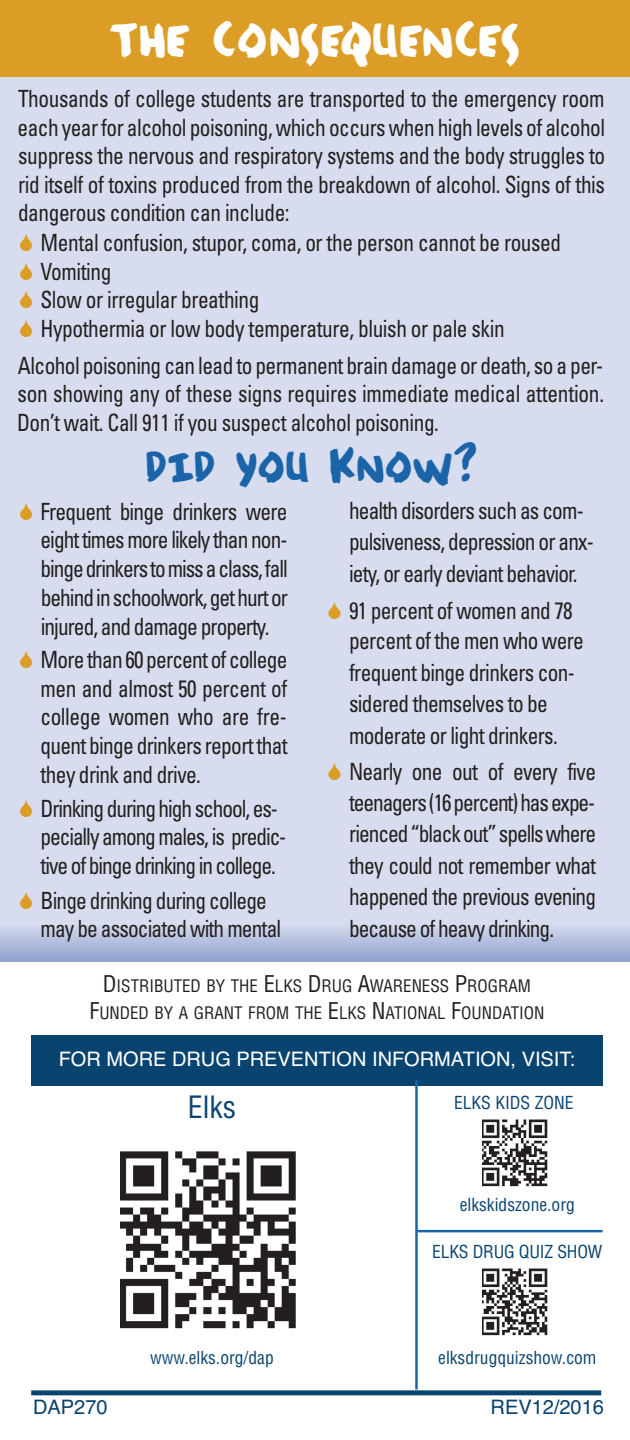
<style>
.page{position:relative;width:630px;height:1440px;background:#fff}
.page>*{position:absolute;margin:0;border:0;box-sizing:border-box;transform-origin:0 0}
.t1{font:50px "House Paint";color:#fff}
.t2{font:45px "House Paint";letter-spacing:-.02em;color:#1b64aa}
.t3{font:condensed 30px "Helvetica";color:#09436f}
.t4{font:condensed 23.75px/31.2px "Univers";letter-spacing:-.025em;color:#231f20;text-align:justify;scale:.9 1}
.t5{font:condensed 23.75px/28.5px "Univers";letter-spacing:-.05em;color:#231f20;scale:.9 1}
.t6{font:20px "Helvetica";color:#fff}
.t7{font:20px "Helvetica";color:#09436f}
.t8{font:condensed 17.5px "Helvetica";color:#09436f}
.t9{font:condensed 17px/27px "Helvetica";color:#231f20;text-align:center}
.s1{font-size:22.5px}
</style>
<div class="page">
<div style="left:0;top:0;width:630px;height:961px;background:#d7ddee"></div>
<div style="left:0;top:0;width:630px;height:78px;background:#db9d25"></div>
<div style="left:0;top:925px;width:630px;height:36px;background:linear-gradient(to bottom,#d2d8eb,#91a5d0)"></div>
<div style="left:31px;top:1035px;width:572px;height:50px;background:#09436f"></div>
<div style="left:31px;top:1390px;width:570px;height:5px;background:#09436f"></div>
<img style="left:482px;top:1119px;width:66px;height:68px">
<img style="left:482px;top:1268px;width:66px;height:68px">
<hr style="left:415px;top:1080px;width:3px;height:310px;background:#1b64aa">
<hr style="left:416px;top:1230px;width:187px;height:2px;background:#1b64aa">
<img style="left:121px;top:1151px;width:175px;height:178px">
<h1 class="t1" style="left:109px;top:3px;width:414px">The Consequences</h1>
<p class="t4" style="left:18px;top:85px;width:653px">Thousands of college students are transported to the emergency room</p>
<p class="t4" style="left:18px;top:114px;width:654px">each year for alcohol poisoning, which occurs when high levels of alcohol</p>
<p class="t4" style="left:18px;top:142px;width:654px">suppress the nervous and respiratory systems and the body struggles to</p>
<p class="t4" style="left:18px;top:171px;width:654px">rid itself of toxins produced from the breakdown of alcohol. Signs of this</p>
<p class="t4" style="left:18px;top:199px;width:303px">dangerous condition can include:</p>
<p class="t4" style="left:41px;top:229px;width:580px">Mental confusion, stupor, coma, or the person cannot be roused</p>
<p class="t4" style="left:41px;top:257px;width:80px">Vomiting</p>
<p class="t4" style="left:41px;top:286px;width:245px">Slow or irregular breathing</p>
<p class="t4" style="left:41px;top:315px;width:517px">Hypothermia or low body temperature, bluish or pale skin</p>
<p class="t4" style="left:17px;top:353px;width:654px;line-height:28.5px">Alcohol poisoning can lead to permanent brain damage or death, so a per&shy;son showing any of these signs requires immediate medical attention.<br>Don’t wait. Call 911 if you suspect alcohol poisoning.</p>
<h2 class="t2" style="left:146px;top:434px;width:333px">Did You Know?</h2>
<p class="t4" style="left:40px;top:499px;width:276px;line-height:28.8px">Frequent binge drinkers were eight times more likely than non&shy;bingedrinkerstomissaclass,fall behindinschoolwork,gethurtor injured, and damage property.</p>
<p class="t4" style="left:40px;top:648px;width:276px;line-height:28.8px">More than 60 percent of college men and almost 50 percent of college women who are fre&shy;quent binge drinkers reportthat they drink and drive.</p>
<p class="t5" style="left:41px;top:796px;width:275px">Drinking during high school, es&shy;pecially among males, is predic&shy;tive of binge drinking in college.</p>
<p class="t4" style="left:41px;top:888px;width:269px;line-height:28px">Binge drinking during college may be associated with mental</p>
<p class="t4" style="left:349px;top:496px;width:274px;text-align:left">health disorders such as com&shy;pulsiveness, depression or anx&shy;iety, or early deviant behavior.</p>
<p class="t4" style="left:349px;top:597px;width:263px;text-align:left">91 percent of women and 78 percent of the men who were frequent binge drinkers con&shy;sidered themselves to be moderate or light drinkers.</p>
<p class="t4" style="left:349px;top:758px;width:276px">Nearly one out of every five teenagers(16percent)hasexpe&shy;rienced“blackout”spellswhere they could not remember what happened the previous evening because of heavy drinking.</p>
<p class="t9" style="left:89px;top:973px;width:457px"><span class="s1">D</span>ISTRIBUTED BY THE <span class="s1">E</span>LKS <span class="s1">D</span>RUG <span class="s1">A</span>WARENESS <span class="s1">P</span>ROGRAM<br><span class="s1">F</span>UNDED BY A GRANT FROM THE <span class="s1">E</span>LKS <span class="s1">N</span>ATIONAL <span class="s1">F</span>OUNDATION</p>
<p class="t6" style="left:59px;top:1047px;width:518px">FOR MORE DRUG PREVENTION INFORMATION, VISIT:</p>
<p class="t8" style="left:454px;top:1092px;width:121px">ELKS KIDS ZONE</p>
<p class="t3" style="left:188px;top:1090px;width:50px">Elks</p>
<p class="t8" style="left:150px;top:1348px;width:125px">www.elks.org/dap</p>
<p class="t8" style="left:460px;top:1194px;width:117px">elkskidszone.org</p>
<p class="t8" style="left:432px;top:1242px;width:172px">ELKS DRUG QUIZ SHOW</p>
<p class="t8" style="left:438px;top:1348px;width:160px">elksdrugquizshow.com</p>
<p class="t7" style="left:33px;top:1395px;width:76px">DAP270</p>
<p class="t7" style="left:491px;top:1395px;width:115px">REV12/2016</p>
</div>
